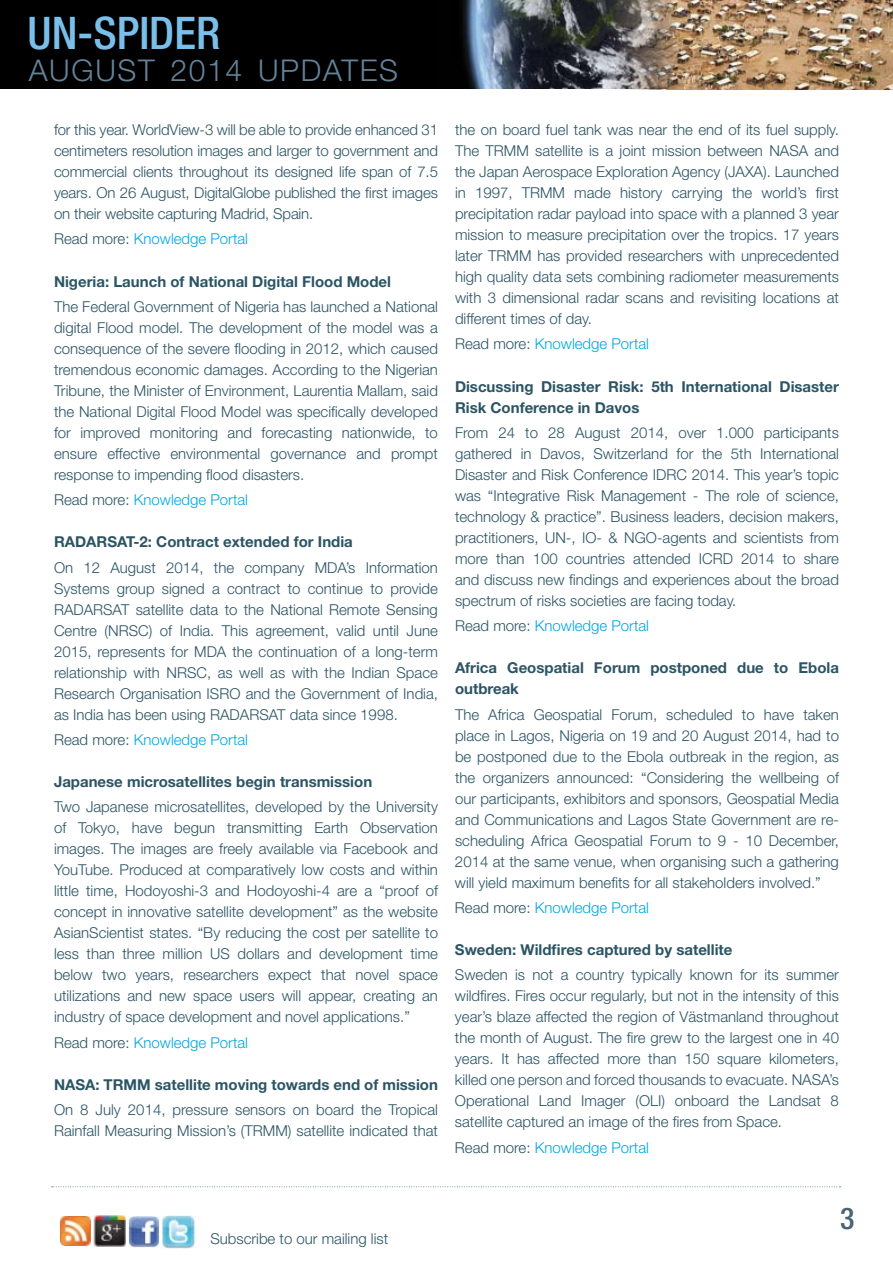
<style>
.page{position:relative;width:893px;height:1263px;background:#fff}
.page>*{position:absolute;margin:0;border:0;box-sizing:border-box;transform-origin:0 0}
.t1{font:500 condensed 45px "Helvetica Neue";color:#79bfea}
.t2{font:300 30px "Helvetica Neue";letter-spacing:.055em;color:#648399}
.t3{font:500 condensed 30px "Helvetica Neue";color:#496274}
.t4{font:300 15px/21px "Helvetica Neue";color:#2b5464;text-align:justify}
.t5{font:700 15px/21px "Helvetica Neue";color:#2b5464}
.t6{font:300 15px "Helvetica Neue";color:#00a7e1}
.s1{color:#2b5464}
</style>
<div class="page">
<img style="left:435px;top:0;width:160px;height:89px">
<div style="left:0;top:0;width:435px;height:89px;background:#000"></div>
<img style="left:595px;top:0;width:298px;height:90px">
<svg style="left:52px;top:1186px;width:788px;height:1px"></svg>
<img style="left:61px;top:1216px;width:29px;height:30px">
<img style="left:93px;top:1215px;width:33px;height:32px">
<img style="left:129px;top:1216px;width:31px;height:31px">
<img style="left:162px;top:1215px;width:34px;height:33px">
<h1 class="t1" style="left:28px;top:6px;width:194px">UN-SPIDER</h1>
<h2 class="t2" style="left:29px;top:52px;width:367px">august 2014 Updates</h2>
<p class="t4" style="left:54px;top:119px;width:385px">for this year. WorldView-3 will be able to provide enhanced 31 centimeters resolution images and larger to government and commercial clients throughout its designed life span of 7.5 years. On 26 August, DigitalGlobe published the first images on their website capturing Madrid, Spain.</p>
<p class="t6" style="left:54px;top:230px;width:195px"><span class="s1">Read more:</span> Knowledge Portal</p>
<p class="t5" style="left:54px;top:270px;width:339px">Nigeria: Launch of National Digital Flood Model</p>
<p class="t4" style="left:54px;top:296px;width:385px">The Federal Government of Nigeria has launched a National digital Flood model. The development of the model was a consequence of the severe flooding in 2012, which caused tremendous economic damages. According to the Nigerian Tribune, the Minister of Environment, Laurentia Mallam, said the National Digital Flood Model was specifically developed for improved monitoring and forecasting nationwide, to ensure effective environmental governance and prompt response to impending flood disasters.</p>
<p class="t6" style="left:54px;top:491px;width:195px"><span class="s1">Read more:</span> Knowledge Portal</p>
<p class="t5" style="left:54px;top:531px;width:300px">RADARSAT-2: Contract extended for India</p>
<p class="t4" style="left:54px;top:556px;width:385px">On 12 August 2014, the company MDA’s Information Systems group signed a contract to continue to provide RADA</p>
<p class="t4" style="left:54px;top:598px;width:385px;text-indent:39px">RSAT satellite data to the National Remote Sensing Centre (NRSC) of India. This agreement, valid until June 2015, represents for MDA the continuation of a long-term relationship with NRSC, as well as with the Indian Space Research Organisation ISRO and the Government of India, as India has been using RADA</p>
<p class="t4" style="left:249px;top:703px;width:150px">RSAT data since 1998.</p>
<p class="t6" style="left:54px;top:730px;width:195px"><span class="s1">Read more:</span> Knowledge Portal</p>
<p class="t5" style="left:54px;top:771px;width:320px">Japanese microsatellites begin transmission</p>
<p class="t4" style="left:54px;top:796px;width:385px">Two Japanese microsatellites, developed by the University of Tokyo, have begun transmitting Earth Observation images. The images are freely available via Facebook and YouTube. Produced at comparatively low costs and within little time, Hodoyoshi-3 and Hodoyoshi-4 are a “proof of concept in innovative satellite development” as the website AsianScientist states. “By reducing the cost per satellite to less than three million US dollars and development time below two years, researchers expect that novel space utilizations and new space users will appear, creating an industry of space development and novel applications.”</p>
<p class="t6" style="left:54px;top:1033px;width:195px"><span class="s1">Read more:</span> Knowledge Portal</p>
<p class="t5" style="left:54px;top:1074px;width:385px">NASA: TRMM satellite moving towards end of mission</p>
<p class="t4" style="left:54px;top:1099px;width:385px">On 8 July 2014, pressure sensors on board the Tropical<br>Rainfall Measuring Mission’s (TRMM) satellite indicated that</p>
<p class="t4" style="left:455px;top:119px;width:385px">the on board fuel tank was near the end of its fuel supply.<br>The TRMM satellite is a joint mission between NASA and the Japan Aerospace Exploration Agency (JAXA). Launched in 1997, TRMM made history carrying the world’s first precipitation radar payload into space with a planned 3 year mission to measure precipitation over the tropics. 17 years later TRMM has provided researchers with unprecedented high quality data sets combining radiometer measurements with 3 dimensional radar scans and revisiting locations at different times of day.</p>
<p class="t6" style="left:455px;top:335px;width:195px"><span class="s1">Read more:</span> Knowledge Portal</p>
<p class="t5" style="left:455px;top:375px;width:385px">Discussing Disaster Risk: 5th International Disaster<br>Risk Conference in Davos</p>
<p class="t4" style="left:455px;top:422px;width:385px">From 24 to 28 August 2014, over 1.000 participants gathered in Davos, Switzerland for the 5th International Disaster and Risk Conference IDRC 2014. This year’s topic was “Integrative Risk Management - The role of science, technology &amp; practice”. Business leaders, decision makers, practitioners, UN-, IO- &amp; NGO-agents and scientists from more than 100 countries attended ICRD 2014 to share and discuss new findings and experiences about the broad spectrum of risks societies are facing today.</p>
<p class="t6" style="left:455px;top:617px;width:195px"><span class="s1">Read more:</span> Knowledge Portal</p>
<p class="t5" style="left:455px;top:657px;width:385px">Africa Geospatial Forum postponed due to Ebola outbreak</p>
<p class="t4" style="left:455px;top:703px;width:386px">The Africa Geospatial Forum, scheduled to have taken place in Lagos, Nigeria on 19 and 20 August 2014, had to be postponed due to the Ebola outbreak in the region, as the organizers announced: “Considering the wellbeing of our participants, exhibitors and sponsors, Geospatial Media and Communications and Lagos State Government are re&shy;scheduling Africa Geospatial Forum to 9 - 10 December, 2014 at the same venue, when organising such a gathering will yield maximum benefits for all stakeholders involved.”</p>
<p class="t6" style="left:455px;top:898px;width:195px"><span class="s1">Read more:</span> Knowledge Portal</p>
<p class="t5" style="left:455px;top:939px;width:279px">Sweden: Wildfires captured by satellite</p>
<p class="t4" style="left:455px;top:964px;width:385px">Sweden is not a country typically known for its summer wildfires. Fires occur regularly, but not in the intensity of this year’s blaze affected the region of Västmanland throughout the month of August. The fire grew to the largest one in 40 years. It has affected more than 150 square kilometers, killed one person and forced thousands to evacuate. NASA’s Operational Land Imager (OLI) onboard the Landsat 8 satellite captured an image of the fires from Space.</p>
<p class="t6" style="left:455px;top:1138px;width:195px"><span class="s1">Read more:</span> Knowledge Portal</p>
<p class="t4" style="left:210px;top:1227px;width:179px">Subscribe to our mailing list</p>
<h2 class="t3" style="left:840px;top:1200px;width:16px">3</h2>
</div>
